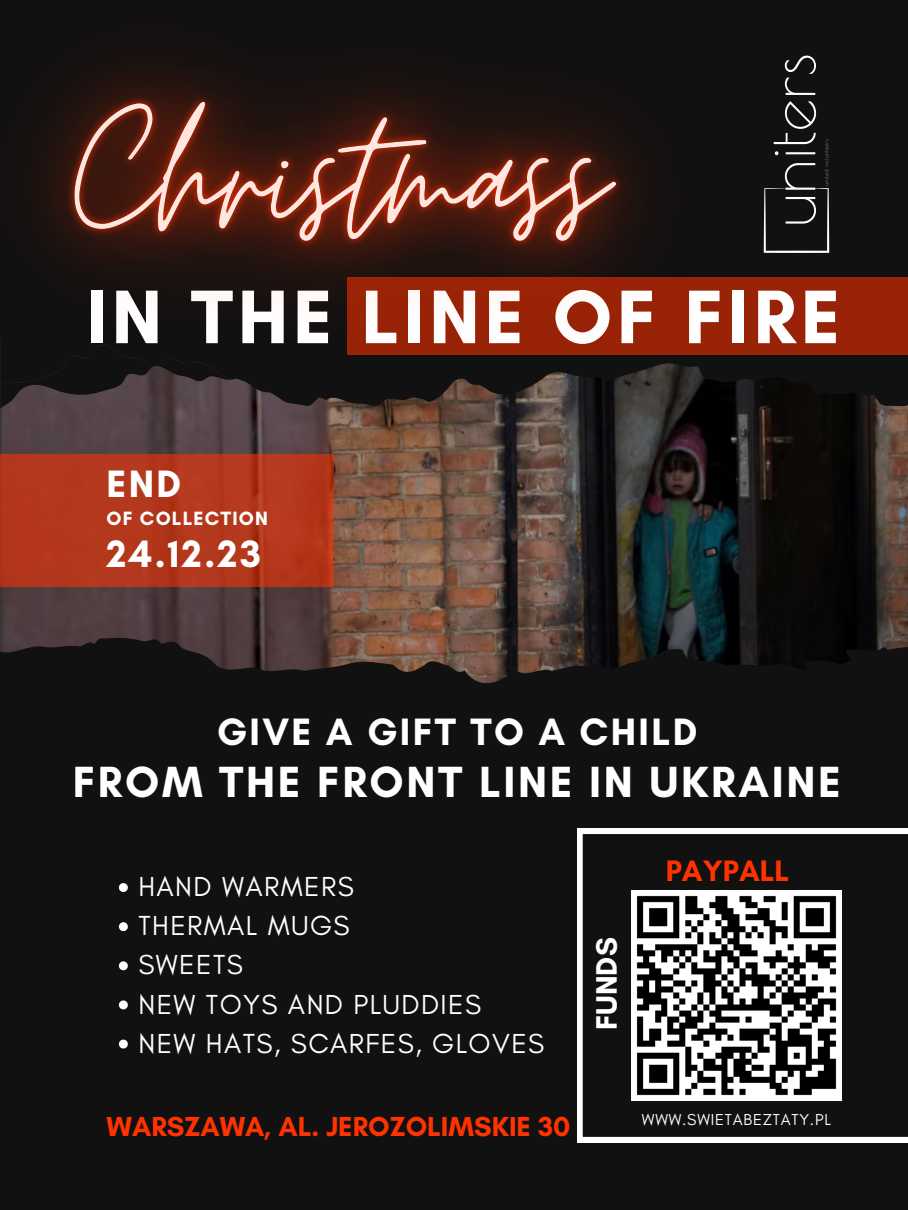
<style>
.page{position:relative;width:908px;height:1210px;background:#fff}
.page>*{position:absolute;margin:0;border:0;box-sizing:border-box;transform-origin:0 0}
.t1{font:700 77.21px "Glacial Indifference";letter-spacing:.06em;color:#fff}
.t2{font:700 44.45px "Glacial Indifference";letter-spacing:.06em;color:#fff}
.t3{font:700 38.85px "Glacial Indifference";letter-spacing:.06em;color:#fff}
.t4{font:700 30.1px "Glacial Indifference";color:#ff3200}
.t5{font:700 30.1px "Glacial Indifference";color:#fff}
.t6{font:28px "Glacial Indifference";letter-spacing:.05em;color:#fff}
.t7{font:700 28px "Glacial Indifference";color:#ff3200}
.t8{font:700 19.6px "Glacial Indifference";letter-spacing:.06em;color:#fff}
.t9{font:16.1px "Glacial Indifference";letter-spacing:.05em;color:#fff}
</style>
<div class="page">
<div style="left:0;top:0;width:907px;height:1210px;background:#111"></div>
<img style="left:0;top:409px;width:907px;height:222px">
<div style="left:0;top:454px;width:334px;height:132px;background:#b3371c"></div>
<svg style="left:0;top:631px;width:907px;height:418px"></svg>
<svg style="left:577px;top:828px;width:330px;height:314px"></svg>
<svg style="left:823px;top:393px;width:84px;height:16px"></svg>
<div style="left:347px;top:278px;width:560px;height:77px;background:#982307"></div>
<svg style="left:823px;top:139px;width:5px;height:114px"></svg>
<img style="left:631px;top:890px;width:210px;height:210px">
<svg style="left:119px;top:883px;width:9px;height:9px"></svg>
<svg style="left:119px;top:922px;width:9px;height:9px"></svg>
<svg style="left:119px;top:961px;width:9px;height:9px"></svg>
<svg style="left:119px;top:1000px;width:9px;height:9px"></svg>
<svg style="left:119px;top:1039px;width:9px;height:9px"></svg>
<img style="left:0;top:55px;width:823px;height:453px">
<p class="t1" style="left:86px;top:270px;width:755px">IN THE LINE OF FIRE</p>
<p class="t3" style="left:106px;top:460px;width:76px">END</p>
<p class="t8" style="left:106px;top:507px;width:163px">OF COLLECTION</p>
<p class="t3" style="left:106px;top:530px;width:156px">24.12.23</p>
<p class="t3" style="left:217px;top:708px;width:482px">GIVE A GIFT TO A CHILD</p>
<p class="t2" style="left:73px;top:754px;width:769px">FROM THE FRONT LINE IN UKRAINE</p>
<p class="t6" style="left:138px;top:869px;width:217px">HAND WARMERS</p>
<p class="t6" style="left:138px;top:908px;width:213px">THERMAL MUGS</p>
<p class="t6" style="left:138px;top:948px;width:106px">SWEETS</p>
<p class="t6" style="left:138px;top:987px;width:344px">NEW TOYS AND PLUDDIES</p>
<p class="t6" style="left:138px;top:1026px;width:407px">NEW HATS, SCARFES, GLOVES</p>
<p class="t7" style="left:106px;top:1109px;width:465px">WARSZAWA, AL. JEROZOLIMSKIE 30</p>
<p class="t5" style="left:588px;top:1030px;width:94px;rotate:-90deg">FUNDS</p>
<p class="t4" style="left:665px;top:853px;width:125px">PAYPALL</p>
<p class="t9" style="left:641px;top:1109px;width:190px">WWW.SWIETABEZTATY.PL</p>
</div>
